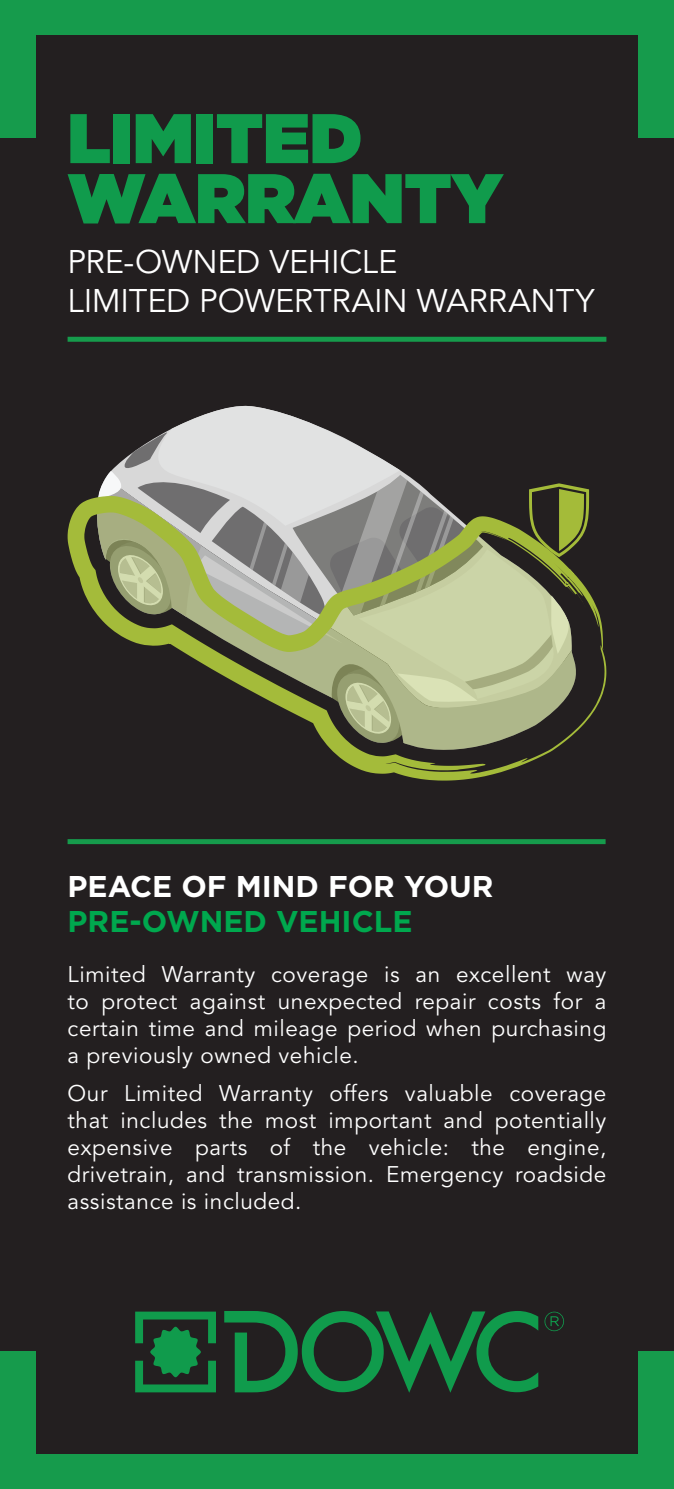
<style>
.page{position:relative;width:674px;height:1489px;background:#fff}
.page>*{position:absolute;margin:0;border:0;box-sizing:border-box;transform-origin:0 0}
.t1{font:900 70px/60px "Gotham";color:#109b4c}
.t2{font:32.5px "Avenir LT Std";letter-spacing:-.01em;color:#fff}
.t3{font:700 30px "Gotham";color:#fff}
.t4{font:700 30px "Gotham";color:#00a84e}
.t5{font:22.5px/27px "Avenir LT Std";letter-spacing:.025em;color:#fff;text-align:justify}
</style>
<div class="page">
<div style="left:0;top:0;width:673px;height:1489px;background:#231f20"></div>
<svg style="left:135px;top:1311px;width:81px;height:81px"></svg>
<svg style="left:544px;top:1311px;width:19px;height:20px"></svg>
<svg style="left:224px;top:1311px;width:314px;height:81px"></svg>
<div style="left:68px;top:337px;width:538px;height:5px;background:#169b4c"></div>
<div style="left:68px;top:839px;width:537px;height:5px;background:#169b4c"></div>
<div style="left:0;top:1454px;width:673px;height:35px;background:#169b4c"></div>
<div style="left:0;top:1352px;width:36px;height:137px;background:#169b4c"></div>
<div style="left:638px;top:1352px;width:35px;height:137px;background:#169b4c"></div>
<div style="left:0;top:0;width:673px;height:35px;background:#169b4c"></div>
<div style="left:638px;top:0;width:35px;height:137px;background:#169b4c"></div>
<div style="left:0;top:0;width:36px;height:137px;background:#169b4c"></div>
<svg style="left:68px;top:496px;width:538px;height:284px"></svg>
<svg style="left:86px;top:405px;width:502px;height:344px"></svg>
<p class="t1" style="left:68px;top:107px;width:436px">LIMITED<br>WARRANTY</p>
<p class="t2" style="left:68px;top:243px;width:331px">PRE-OWNED VEHICLE</p>
<p class="t2" style="left:68px;top:282px;width:528px">LIMITED POWERTRAIN WARRANTY</p>
<p class="t3" style="left:68px;top:869px;width:427px">PEACE OF MIND FOR YOUR</p>
<p class="t4" style="left:68px;top:904px;width:346px">PRE-OWNED VEHICLE</p>
<p class="t5" style="left:68px;top:961px;width:540px">Limited Warranty coverage is an excellent way to protect against unexpected repair costs for a certain time and mileage period when purchasing a previously owned vehicle.</p>
<p class="t5" style="left:68px;top:1080px;width:540px">Our Limited Warranty offers valuable coverage that includes the most important and potentially expensive parts of the vehicle: the engine, drivetrain, and transmission. Emergency roadside assistance is included.</p>
</div>
